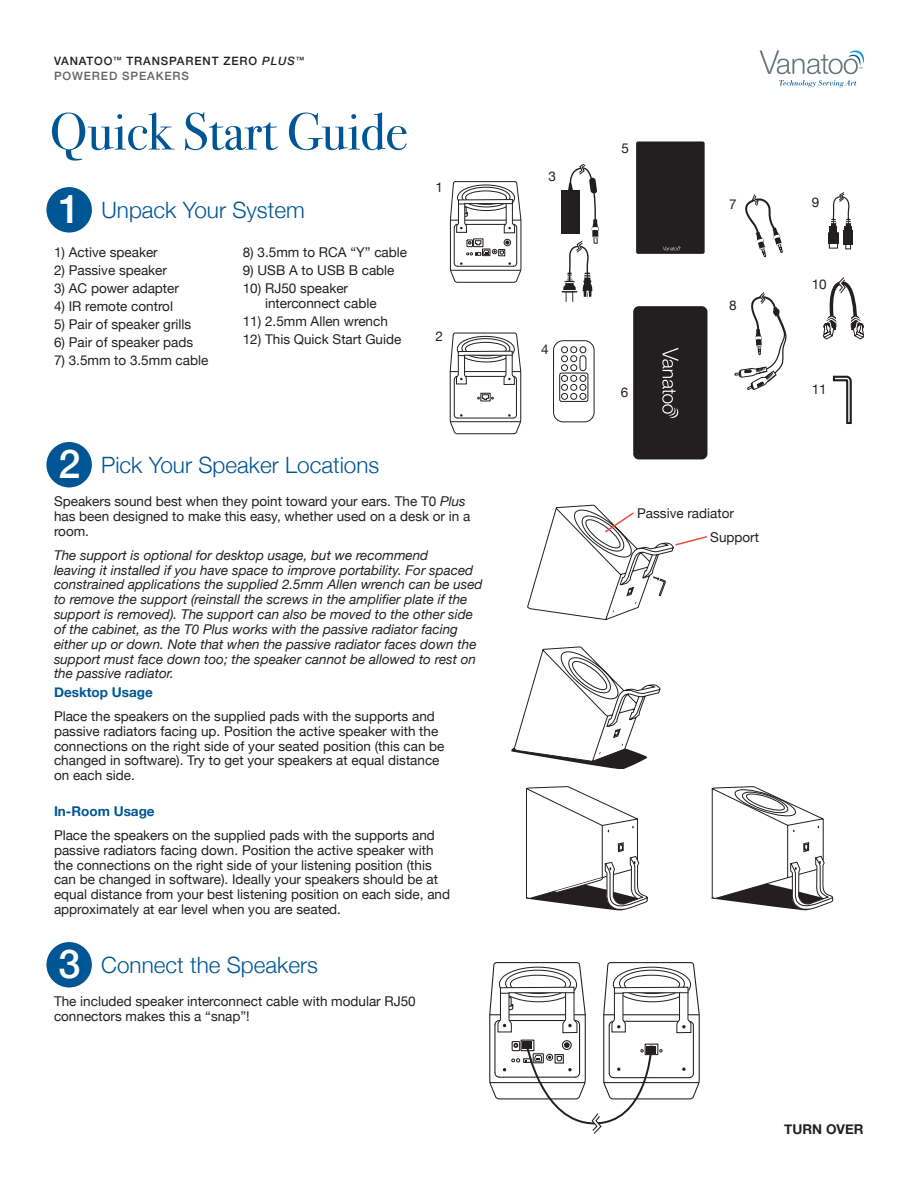
<style>
.page{position:relative;width:918px;height:1188px;background:#fff}
.page>*{position:absolute;margin:0;border:0;box-sizing:border-box;transform-origin:0 0}
.t1{font:52.5px "Bodoni Svty Two ITCTT";color:#005594}
.t2{font:500 39.6px "Helvetica Neue";color:#fff}
.t3{font:300 22.5px "Helvetica Neue";color:#005594}
.t4{font:13.5px/14.9px "Helvetica Neue";color:#231f20}
.t5{font:italic 13.5px/14.9px "Helvetica Neue";color:#231f20}
.t6{font:700 13.5px "Helvetica Neue";color:#005594}
.t7{font:700 13.5px "Helvetica Neue";color:#231f20}
.t8{font:500 11.55px/14.4px "Helvetica Neue";letter-spacing:.075em;color:#231f20}
.t9{font:5.85px "Myriad Pro";color:#6a747b}
.s1{font-style:italic}
.s2{color:#636366}
</style>
<div class="page">
<svg style="left:760px;top:50px;width:104px;height:24px"></svg>
<svg style="left:779px;top:80px;width:77px;height:7px"></svg>
<svg style="left:745px;top:194px;width:38px;height:63px"></svg>
<div style="left:46px;top:187px;width:46px;height:46px;background:#005594;border-radius:50%"></div>
<div style="left:46px;top:442px;width:46px;height:45px;background:#005594;border-radius:50%"></div>
<div style="left:46px;top:942px;width:46px;height:46px;background:#005594;border-radius:50%"></div>
<svg style="left:734px;top:292px;width:53px;height:98px"></svg>
<svg style="left:450px;top:333px;width:71px;height:101px"></svg>
<svg style="left:450px;top:181px;width:72px;height:102px"></svg>
<svg style="left:553px;top:340px;width:41px;height:82px"></svg>
<div style="left:636px;top:141px;width:69px;height:113px;background:#231f20;border-radius:2px"></div>
<svg style="left:663px;top:246px;width:17px;height:4px"></svg>
<div style="left:633px;top:306px;width:74px;height:153px;background:#231f20;border-radius:6px"></div>
<svg style="left:662px;top:348px;width:16px;height:70px"></svg>
<div style="left:844px;top:230px;width:9px;height:14px;background:#231f20"></div>
<svg style="left:846px;top:244px;width:5px;height:5px"></svg>
<div style="left:828px;top:233px;width:11px;height:10px;background:#231f20"></div>
<div style="left:829px;top:243px;width:9px;height:5px;border:1px solid #231f20"></div>
<svg style="left:828px;top:192px;width:25px;height:42px"></svg>
<svg style="left:823px;top:277px;width:41px;height:62px"></svg>
<svg style="left:833px;top:376px;width:19px;height:48px"></svg>
<svg style="left:511px;top:647px;width:149px;height:121px"></svg>
<svg style="left:525px;top:786px;width:123px;height:124px"></svg>
<svg style="left:711px;top:786px;width:122px;height:124px"></svg>
<svg style="left:561px;top:164px;width:38px;height:138px"></svg>
<svg style="left:489px;top:962px;width:211px;height:172px"></svg>
<svg style="left:527px;top:505px;width:180px;height:115px"></svg>
<p class="t8" style="left:54px;top:53px;width:252px">VANATOO<sup>™</sup> TRANSPARENT ZERO <span class="s1">PLUS</span><sup>™<br></sup><span class="s2">POWERED SPEAKERS</span></p>
<p class="t9" style="left:859px;top:66px;width:5px">™</p>
<h1 class="t1" style="left:50px;top:89px;width:360px">Quick Start Guide</h1>
<h2 class="t2" style="left:58px;top:178px;width:24px">1</h2>
<h3 class="t3" style="left:102px;top:192px;width:205px">Unpack Your System</h3>
<p class="t4" style="left:54px;top:245px;width:105px">1) Active speaker</p>
<p class="t4" style="left:54px;top:264px;width:115px">2) Passive speaker</p>
<p class="t4" style="left:54px;top:282px;width:126px">3) AC power adapter</p>
<p class="t4" style="left:54px;top:300px;width:121px">4) IR remote control</p>
<p class="t4" style="left:54px;top:318px;width:139px">5) Pair of speaker grills</p>
<p class="t4" style="left:54px;top:336px;width:141px">6) Pair of speaker pads</p>
<p class="t4" style="left:54px;top:354px;width:156px">7) 3.5mm to 3.5mm cable</p>
<p class="t4" style="left:243px;top:245px;width:166px">8) 3.5mm to RCA “Y” cable</p>
<p class="t4" style="left:243px;top:264px;width:153px">9) USB A to USB B cable</p>
<p class="t4" style="left:265px;top:282px;width:113px;text-indent:-22px">10) RJ50 speaker interconnect cable</p>
<p class="t4" style="left:243px;top:315px;width:147px">11) 2.5mm Allen wrench</p>
<p class="t4" style="left:243px;top:333px;width:160px">12) This Quick Start Guide</p>
<p class="t4" style="left:435px;top:180px;width:9px">1</p>
<p class="t4" style="left:435px;top:330px;width:9px">2</p>
<h2 class="t2" style="left:58px;top:432px;width:24px">2</h2>
<h3 class="t3" style="left:101px;top:447px;width:280px">Pick Your Speaker Locations</h3>
<p class="t4" style="left:54px;top:495px;width:418px">Speakers sound best when they point toward your ears. The T0 <span class="s1">Plus </span>has been designed to make this easy, whether used on a desk or in a room.</p>
<p class="t5" style="left:54px;top:548px;width:430px">The support is optional for desktop usage, but we recommend<br>leaving it installed if you have space to improve portability. For spaced constrained applications the supplied 2.5mm Allen wrench can be used to remove the support (reinstall the screws in the amplifier plate if the support is removed). The support can also be moved to the other side of the cabinet, as the T0 Plus works with the passive radiator facing either up or down. Note that when the passive radiator faces down the support must face down too; the speaker cannot be allowed to rest on the passive radiator.</p>
<p class="t6" style="left:54px;top:682px;width:100px">Desktop Usage</p>
<p class="t4" style="left:54px;top:709px;width:392px">Place the speakers on the supplied pads with the supports and passive radiators facing up. Position the active speaker with the connections on the right side of your seated position (this can be changed in software). Try to get your speakers at equal distance on each side.</p>
<p class="t6" style="left:54px;top:801px;width:102px">In-Room Usage</p>
<p class="t4" style="left:54px;top:828px;width:398px">Place the speakers on the supplied pads with the supports and passive radiators facing down. Position the active speaker with the connections on the right side of your listening position (this can be changed in software). Ideally your speakers should be at equal distance from your best listening position on each side, and approximately at ear level when you are seated.</p>
<h2 class="t2" style="left:58px;top:932px;width:24px">3</h2>
<h3 class="t3" style="left:101px;top:947px;width:218px">Connect the Speakers</h3>
<p class="t4" style="left:54px;top:995px;width:363px">The included speaker interconnect cable with modular RJ50 connectors makes this a “snap”!</p>
<p class="t4" style="left:549px;top:170px;width:9px">3</p>
<p class="t4" style="left:541px;top:342px;width:9px">4</p>
<p class="t4" style="left:622px;top:142px;width:9px">5</p>
<p class="t4" style="left:621px;top:385px;width:9px">6</p>
<p class="t4" style="left:729px;top:197px;width:9px">7</p>
<p class="t4" style="left:729px;top:298px;width:9px">8</p>
<p class="t4" style="left:710px;top:502px;width:50px;line-height:24.3px;text-indent:-73px">Passive radiator<br>Support</p>
<p class="t4" style="left:812px;top:195px;width:9px">9</p>
<p class="t4" style="left:812px;top:278px;width:17px">10</p>
<p class="t4" style="left:812px;top:383px;width:17px">11</p>
<p class="t7" style="left:784px;top:1119px;width:81px">TURN OVER</p>
</div>
